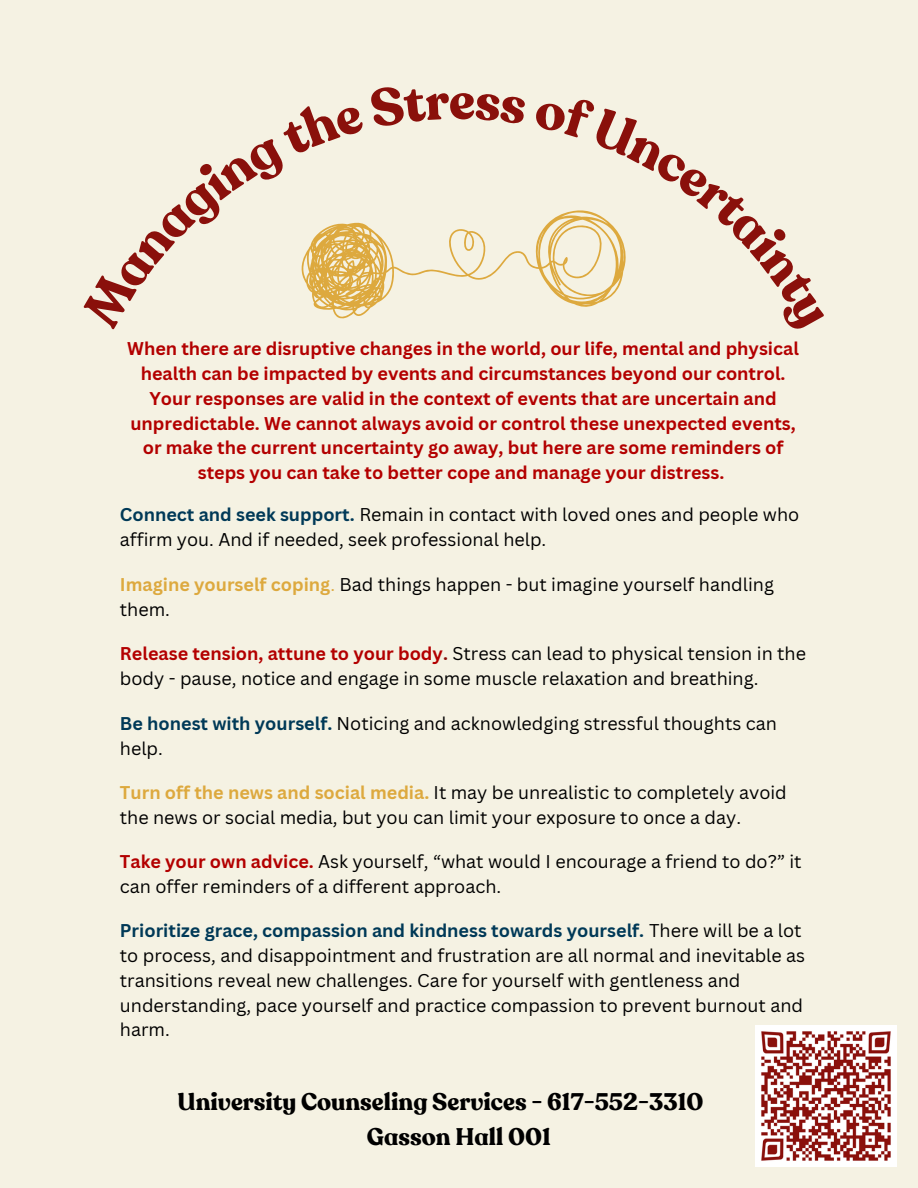
<style>
.page{position:relative;width:918px;height:1188px;background:#f5f2e3}
.page>*{position:absolute;margin:0;border:0;box-sizing:border-box;transform-origin:0 0}
.t1{font:700 24px "Recoleta Alt";color:#000}
.t2{font:18px/24.8px "Canva Sans";color:#000}
.t3{font:700 18px/24.8px "Canva Sans";color:#b30000;text-align:center}
.s1{font-weight:700;color:#003957}
.s2{font-weight:700;color:#dda93e}
.s3{color:#dda93e}
.s4{font-weight:700;color:#b30000}
.s5{font-weight:700;color:#8a100b}
</style>
<div class="page">
<img style="left:756px;top:1026px;width:141px;height:141px">
<svg style="left:301px;top:210px;width:325px;height:109px"></svg>
<p class="t3" style="left:127px;top:336px;width:673px">When there are disruptive changes in the world, our life, mental and physical health can be impacted by events and circumstances beyond our control.<br>Your responses are valid in the context of events that are uncertain and unpredictable. We cannot always avoid or control these unexpected events, or make the current uncertainty go away, but here are some reminders of steps you can take to better cope and manage your distress.</p>
<h1 class="t2" style="left:120px;top:502px;width:681px"><span class="s1">Connect and seek support.</span> Remain in contact with loved ones and people who affirm you. And if needed, seek professional help.</h1>
<p class="t2" style="left:120px;top:572px;width:656px"><span class="s2">Imagine yourself coping</span><span class="s3">.</span> Bad things happen - but imagine yourself handling them.</p>
<h3 class="t2" style="left:120px;top:641px;width:688px"><span class="s4">Release tension, attune to your body</span><span class="s5">.</span> Stress can lead to physical tension in the body - pause, notice and engage in some muscle relaxation and breathing.</h3>
<p class="t2" style="left:120px;top:711px;width:659px"><span class="s1">Be honest with yourself.</span> Noticing and acknowledging stressful thoughts can help.</p>
<p class="t2" style="left:120px;top:780px;width:668px"><span class="s2">Turn off the news and social media.</span> It may be unrealistic to completely avoid the news or social media, but you can limit your exposure to once a day.</p>
<p class="t2" style="left:120px;top:849px;width:683px"><span class="s4">Take your own advice.</span> Ask yourself, “what would I encourage a friend to do?” it can offer reminders of a different approach.</p>
<p class="t2" style="left:120px;top:918px;width:687px"><span class="s1">Prioritize grace, compassion and kindness towards yourself.</span> There will be a lot to process, and disappointment and frustration are all normal and inevitable as transitions reveal new challenges. Care for yourself with gentleness and understanding, pace yourself and practice compassion to prevent burnout and harm.</p>
<p class="t1" style="left:177px;top:1086px;width:528px">University Counseling Services - 617-552-3310</p>
<p class="t1" style="left:367px;top:1121px;width:186px">Gasson Hall 001</p>
</div>
